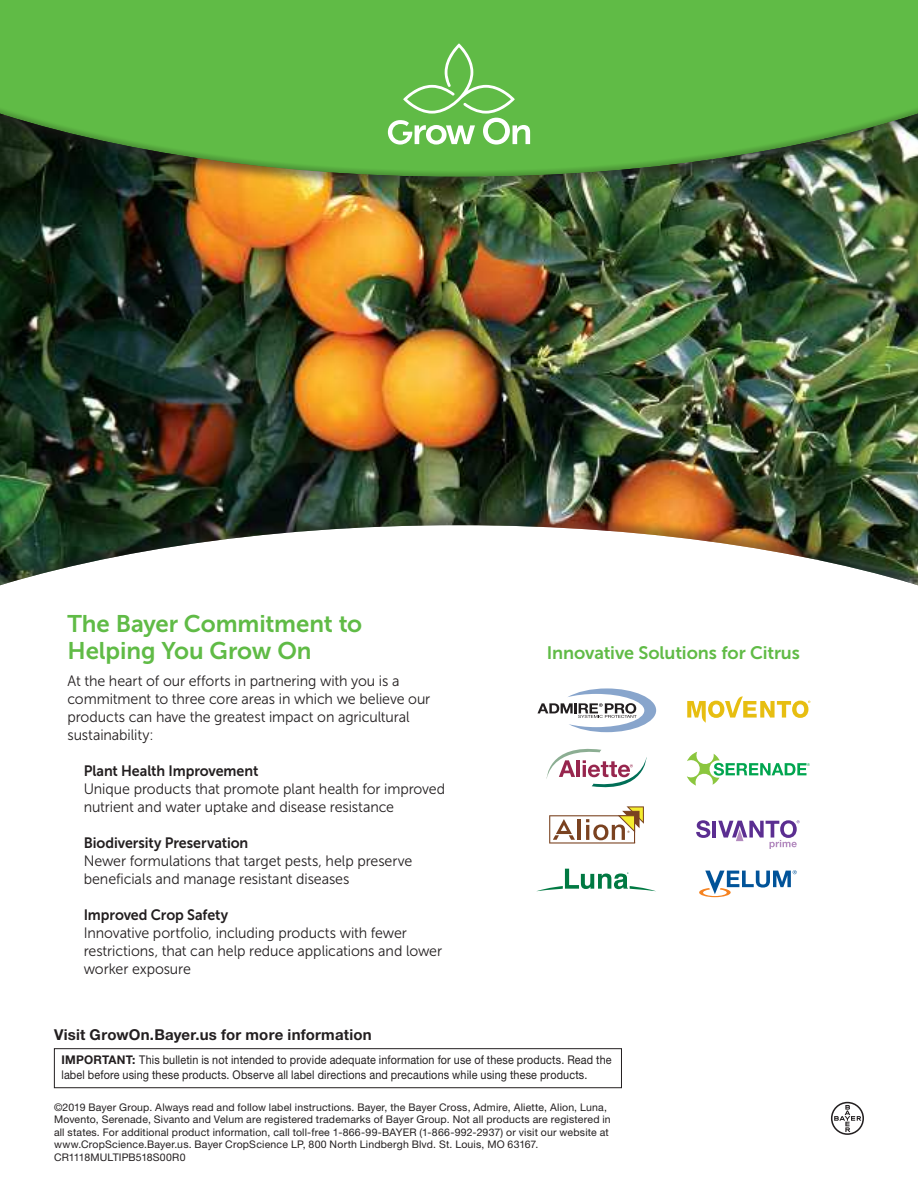
<style>
.page{position:relative;width:918px;height:1188px;background:#fff}
.page>*{position:absolute;margin:0;border:0;box-sizing:border-box;transform-origin:0 0}
.t1{font:24px/27px "Museo Sans 700";letter-spacing:-.005em;color:#60bb46}
.t2{font:18px "Museo Sans 700";letter-spacing:-.01em;color:#60bb46}
.t3{font:15px/18px "Museo Sans 300";letter-spacing:-.005em;color:#231f20;scale:.95 1}
.t4{font:15px "Museo Sans 700";letter-spacing:-.005em;color:#231f20;scale:.95 1}
.t5{font:700 15px "Helvetica Neue LT Std";letter-spacing:.015em;color:#231f20}
.t6{font:12px/14.4px "Helvetica Neue LT Std";letter-spacing:.015em;color:#231f20;scale:.9 1}
.t7{font:10.5px/12.6px "Helvetica Neue LT Std";letter-spacing:.015em;color:#231f20}
.s1{font-weight:700}
</style>
<div class="page">
<img style="left:0;top:192px;width:918px;height:318px">
<div style="left:0;top:0;width:918px;height:192px;background:#231f20;opacity:.5"></div>
<div style="left:0;top:0;width:918px;height:180px;background:#231f20;opacity:.3"></div>
<svg style="left:388px;top:43px;width:142px;height:102px"></svg>
<div style="left:0;top:510px;width:918px;height:179px;background:#231f20;opacity:.4"></div>
<div style="left:0;top:524px;width:918px;height:165px;background:#fff;opacity:.69"></div>
<div style="left:0;top:646px;width:918px;height:542px;background:#fff"></div>
<svg style="left:831px;top:1102px;width:33px;height:33px"></svg>
<svg style="left:549px;top:806px;width:95px;height:38px"></svg>
<svg style="left:547px;top:749px;width:100px;height:38px"></svg>
<svg style="left:696px;top:820px;width:14px;height:18px"></svg>
<hr style="left:713px;top:821px;width:3px;height:17px;background:#5b2e91">
<svg style="left:718px;top:820px;width:82px;height:29px"></svg>
<svg style="left:537px;top:869px;width:118px;height:22px"></svg>
<svg style="left:687px;top:696px;width:123px;height:27px"></svg>
<svg style="left:687px;top:752px;width:123px;height:34px"></svg>
<svg style="left:699px;top:870px;width:98px;height:27px"></svg>
<svg style="left:537px;top:688px;width:119px;height:44px"></svg>
<div style="left:54px;top:1048px;width:568px;height:40px;border:1px solid #231f20"></div>
<h1 class="t1" style="left:68px;top:610px;width:296px">The Bayer Commitment to<br>Helping You Grow On</h1>
<p class="t3" style="left:68px;top:672px;width:383px">At the heart of our efforts in partnering with you is a commitment to three core areas in which we believe our products can have the greatest impact on agricultural sustainability:</p>
<p class="t4" style="left:84px;top:762px;width:185px">Plant Health Improvement</p>
<p class="t3" style="left:84px;top:780px;width:382px">Unique products that promote plant health for improved nutrient and water uptake and disease resistance</p>
<p class="t4" style="left:84px;top:834px;width:175px">Biodiversity Preservation</p>
<p class="t3" style="left:84px;top:852px;width:348px">Newer formulations that target pests, help preserve beneficials and manage resistant diseases</p>
<p class="t4" style="left:84px;top:906px;width:154px">Improved Crop Safety</p>
<p class="t3" style="left:84px;top:924px;width:379px">Innovative portfolio, including products with fewer restrictions, that can help reduce applications and lower worker exposure</p>
<p class="t5" style="left:54px;top:1025px;width:319px">Visit GrowOn.Bayer.us for more information</p>
<p class="t2" style="left:547px;top:643px;width:255px">Innovative Solutions for Citrus</p>
<p class="t6" style="left:62px;top:1053px;width:613px"><span class="s1">IMPORTANT:</span> This bulletin is not intended to provide adequate information for use of these products. Read the label before using these products. Observe all label directions and precautions while using these products.</p>
<p class="t7" style="left:54px;top:1100px;width:558px">©2019 Bayer Group. Always read and follow label instructions. Bayer, the Bayer Cross, Admire, Aliette, Alion, Luna, Movento, Serenade, Sivanto and Velum are registered trademarks of Bayer Group. Not all products are registered in all states. For additional product information, call toll-free 1-866-99-BAYER (1-866-992-2937) or visit our website at www.CropScience.Bayer.us. Bayer CropScience LP, 800 North Lindbergh Blvd. St. Louis, MO 63167.<br>CR1118MULTIPB518S00R0</p>
</div>
